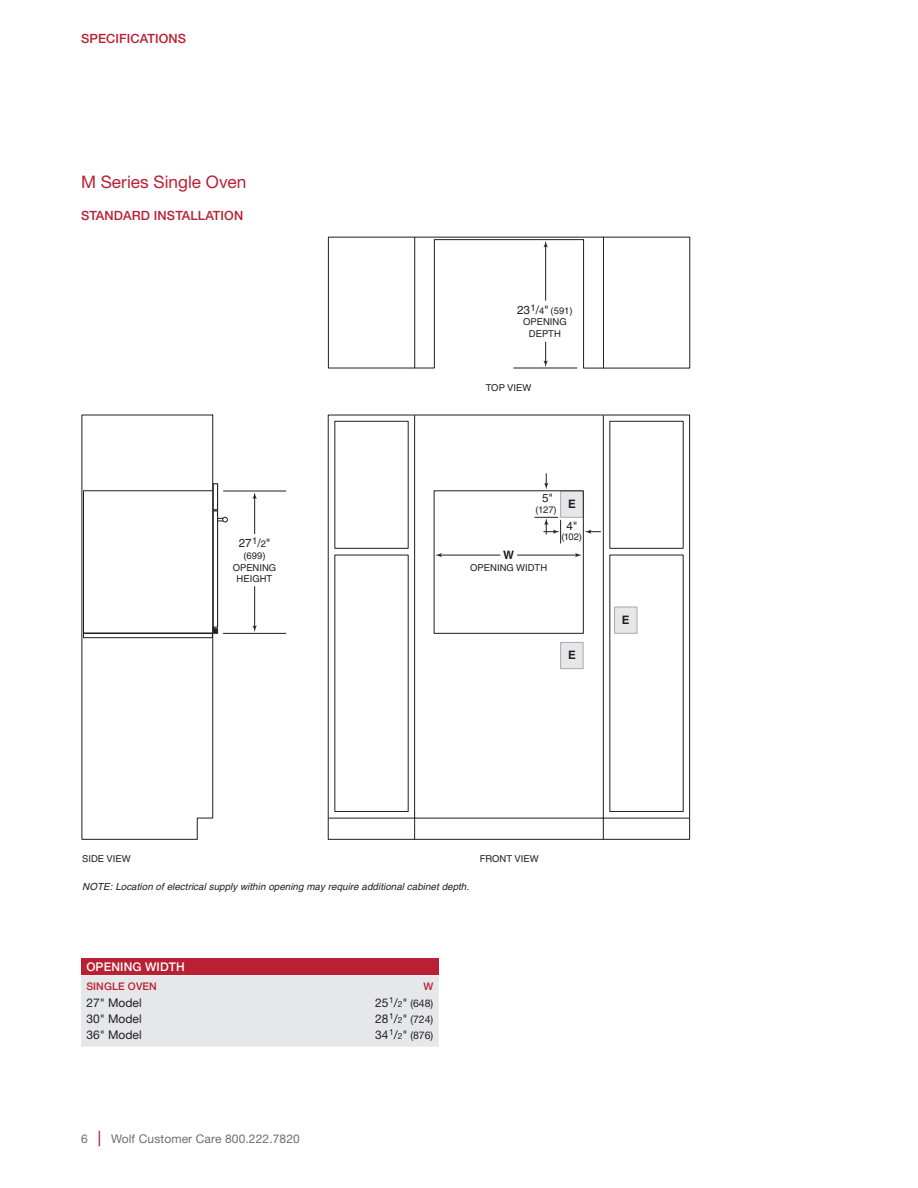
<style>
.page{position:relative;width:918px;height:1188px;background:#fff}
.page>*{position:absolute;margin:0;border:0;box-sizing:border-box;transform-origin:0 0}
.t1{font:17.25px "Helvetica Neue LT Std";color:#ba1f33}
.t2{font:500 12.75px "Helvetica Neue LT Std";letter-spacing:.01em;color:#ba1f33}
.t3{font:12px "Helvetica Neue LT Std";letter-spacing:.01em;color:#6c6d70}
.t4{font:12px "Helvetica Neue LT Std";color:#231f20}
.t5{font:500 12px "Helvetica Neue LT Std";letter-spacing:.01em;color:#fff}
.t6{font:11.7px "Helvetica";color:#231f20}
.t7{font:700 11.7px "Helvetica";color:#231f20}
.t8{font:10.5px "Helvetica Neue LT Std";color:#231f20}
.t9{font:500 10.5px "Helvetica Neue LT Std";letter-spacing:.01em;color:#ba1f33}
.t10{font:italic 9.75px "Helvetica";letter-spacing:.005em;color:#231f20}
.t11{font:9.45px/11.7px "Helvetica";color:#231f20;text-align:center}
.s1{font-size:9.45px}
.s2{font-size:11.7px}
.s3{font-size:12px}
.s4{font-size:8.4px}
.s5{font-weight:500;font-size:15.6px;color:#ba1f33}
</style>
<div class="page">
<svg style="left:334px;top:421px;width:350px;height:391px"></svg>
<hr style="left:414px;top:416px;width:1px;height:423px;background:#231f20">
<hr style="left:603px;top:416px;width:1px;height:423px;background:#231f20">
<hr style="left:329px;top:818px;width:360px;height:1px;background:#231f20">
<div style="left:328px;top:415px;width:362px;height:425px;border:1px solid #231f20"></div>
<svg style="left:328px;top:237px;width:362px;height:132px"></svg>
<svg style="left:544px;top:342px;width:4px;height:25px"></svg>
<svg style="left:544px;top:241px;width:4px;height:6px"></svg>
<hr style="left:545px;top:246px;width:1px;height:54px;background:#231f20">
<hr style="left:514px;top:368px;width:63px;height:1px;background:#231f20">
<div style="left:434px;top:490px;width:150px;height:144px;border:1px solid #231f20"></div>
<svg style="left:435px;top:553px;width:7px;height:4px"></svg>
<hr style="left:440px;top:555px;width:60px;height:1px;background:#231f20">
<svg style="left:575px;top:553px;width:7px;height:4px"></svg>
<hr style="left:517px;top:555px;width:60px;height:1px;background:#231f20">
<svg style="left:81px;top:414px;width:147px;height:426px"></svg>
<svg style="left:253px;top:625px;width:4px;height:7px"></svg>
<hr style="left:254px;top:587px;width:1px;height:40px;background:#231f20">
<svg style="left:253px;top:492px;width:4px;height:7px"></svg>
<hr style="left:254px;top:497px;width:1px;height:37px;background:#231f20">
<hr style="left:224px;top:491px;width:62px;height:1px;background:#231f20">
<hr style="left:223px;top:633px;width:63px;height:1px;background:#231f20">
<svg style="left:83px;top:483px;width:140px;height:155px"></svg>
<div style="left:81px;top:958px;width:358px;height:17px;background:#ba1f33"></div>
<div style="left:81px;top:975px;width:358px;height:72px;background:#e6e7e9"></div>
<h2 class="t2" style="left:81px;top:31px;width:107px">SPECIFICATIONS</h2>
<h1 class="t1" style="left:81px;top:171px;width:167px">M Series Single Oven</h1>
<h2 class="t2" style="left:81px;top:208px;width:164px">STANDARD INSTALLATION</h2>
<p class="t6" style="left:239px;top:536px;width:33px">27<sup>1</sup>/<span class="s1">2</span>"</p>
<p class="t11" style="left:233px;top:550px;width:45px">(699)<br>OPENING<br>HEIGHT</p>
<p class="t11" style="left:517px;top:304px;width:57px"><span class="s2">23</span>1<span class="s2">/</span>4<span class="s2">"</span> (591)<br>OPENING<br>DEPTH</p>
<p class="t11" style="left:486px;top:382px;width:47px">TOP VIEW</p>
<p class="t6" style="left:542px;top:491px;width:12px">5"</p>
<p class="t11" style="left:535px;top:504px;width:23px">(127)</p>
<p class="t7" style="left:568px;top:496px;width:9px">E</p>
<p class="t7" style="left:503px;top:548px;width:12px">W</p>
<p class="t11" style="left:470px;top:561px;width:78px">OPENING WIDTH</p>
<p class="t6" style="left:567px;top:519px;width:12px">4"</p>
<p class="t11" style="left:562px;top:531px;width:22px">(102)</p>
<p class="t7" style="left:568px;top:648px;width:9px">E</p>
<p class="t7" style="left:622px;top:612px;width:9px">E</p>
<p class="t11" style="left:82px;top:852px;width:50px">SIDE VIEW</p>
<p class="t11" style="left:480px;top:852px;width:61px">FRONT VIEW</p>
<p class="t10" style="left:82px;top:881px;width:388px">NOTE: Location of electrical supply within opening may require additional cabinet depth.</p>
<p class="t5" style="left:86px;top:960px;width:100px">OPENING WIDTH</p>
<p class="t9" style="left:86px;top:980px;width:72px">SINGLE OVEN</p>
<p class="t9" style="left:423px;top:980px;width:11px">W</p>
<p class="t4" style="left:86px;top:995px;width:57px">27" Model</p>
<p class="t8" style="left:375px;top:997px;width:60px"><span class="s3">25</span><sup>1</sup><span class="s3">/</span><span class="s4">2</span><span class="s3">"</span> (648)</p>
<p class="t4" style="left:86px;top:1011px;width:57px">30" Model</p>
<p class="t8" style="left:375px;top:1013px;width:60px"><span class="s3">28</span><sup>1</sup><span class="s3">/</span><span class="s4">2</span><span class="s3">"</span> (724)</p>
<p class="t4" style="left:86px;top:1027px;width:57px">36" Model</p>
<p class="t8" style="left:375px;top:1029px;width:60px"><span class="s3">34</span><sup>1</sup><span class="s3">/</span><span class="s4">2</span><span class="s3">"</span> (876)</p>
<p class="t3" style="left:81px;top:1131px;width:220px">6 <span class="s5">|</span> Wolf Customer Care 800.222.7820</p>
</div>
